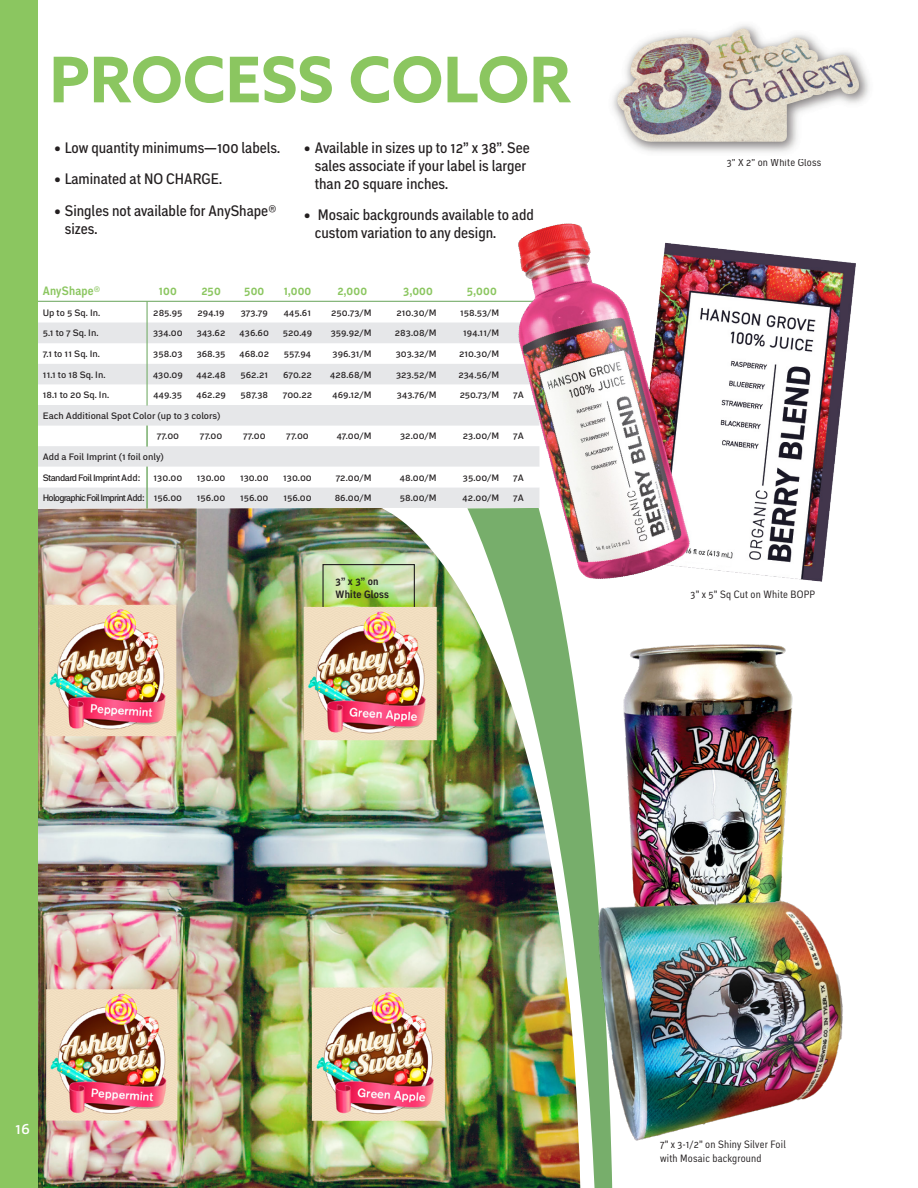
<style>
.page{position:relative;width:918px;height:1188px;background:#fff}
.page>*{position:absolute;margin:0;border:0;box-sizing:border-box;transform-origin:0 0}
.Bullets_2_-_Additional_Label_Products{font:700 63px "Azo Sans";color:#8bc660}
.t1{font:500 condensed 15px/18px "Embarcadero MVB Pro";color:#231f20}
.page_numbers{font:500 15px "Embarcadero MVB Pro";color:#fff}
.Center_Subheads_-_Numbers{font:700 condensed 12px "Embarcadero MVB Pro";color:#8bc660}
.Price_Chart_Subhead{font:700 condensed 12px "Embarcadero MVB Pro";letter-spacing:.015em;color:#8bc660}
.Product_Captions{font:condensed 10.5px "Embarcadero MVB Pro";letter-spacing:.02em;color:#231f20}
.Product_Captions-2{font:700 condensed 10.5px "Embarcadero MVB Pro";letter-spacing:.02em;color:#231f20}
.Price_Chart_body{font:500 9.15px "Embarcadero MVB Pro";color:#231f20}
.Right_Align_Cells_-_Thousands{font:500 9.15px "Embarcadero MVB Pro";color:#231f20}
.Left_Align_-_Products{font:500 9.15px "Embarcadero MVB Pro";letter-spacing:-.06em;color:#231f20}
.Left_Align_Cells_-__M{font:500 9.15px "Embarcadero MVB Pro";color:#231f20}
.Left_Align_-_Products-2{font:500 9.15px "Embarcadero MVB Pro";letter-spacing:-.08em;color:#231f20}
</style>
<div class="page">
<img style="left:38px;top:508px;width:429px;height:680px">
<img style="left:467px;top:508px;width:146px;height:680px">
<div style="left:322px;top:564px;width:93px;height:44px;border:1px solid #231f20"></div>
<svg style="left:38px;top:323px;width:476px;height:185px;fill:#e6e7e9"></svg>
<svg style="left:38px;top:467px;width:476px;height:20px"></svg>
<hr style="left:36px;top:301px;width:500px;height:1px;background:#77ae6b">
<hr style="left:146px;top:301px;width:2px;height:105px;background:#77ae6b">
<hr style="left:146px;top:426px;width:2px;height:21px;background:#77ae6b">
<hr style="left:146px;top:467px;width:2px;height:42px;background:#77ae6b">
<div style="left:0;top:0;width:38px;height:1188px;background:#8bc660"></div>
<img style="left:514px;top:223px;width:342px;height:361px">
<img style="left:612px;top:25px;width:257px;height:128px">
<img style="left:617px;top:29px;width:198px;height:113px">
<img style="left:607px;top:636px;width:186px;height:262px">
<img style="left:583px;top:898px;width:260px;height:250px">
<svg style="left:683px;top:554px;width:48px;height:13px"></svg>
<p class="Bullets_2_-_Additional_Label_Products" style="left:50px;top:38px;width:523px">PROCESS COLOR</p>
<p class="t1" style="left:54px;top:138px;width:228px">• Low quantity minimums—100 labels.</p>
<p class="t1" style="left:54px;top:169px;width:170px">• Laminated at NO CHARGE.</p>
<p class="t1" style="left:65px;top:201px;width:213px;text-indent:-11px">• Singles not available for AnyShape® sizes.</p>
<p class="t1" style="left:315px;top:138px;width:217px;text-indent:-11px">• Available in sizes up to 12” x 38”. See sales associate if your label is larger than 20 square inches.</p>
<p class="t1" style="left:315px;top:205px;width:221px;text-indent:-11px">• Mosaic backgrounds available to add custom variation to any design.</p>
<p class="Price_Chart_Subhead" style="left:43px;top:283px;width:59px">AnyShape®</p>
<p class="Center_Subheads_-_Numbers" style="left:159px;top:283px;width:19px">100</p>
<p class="Center_Subheads_-_Numbers" style="left:201px;top:283px;width:21px">250</p>
<p class="Center_Subheads_-_Numbers" style="left:244px;top:283px;width:22px">500</p>
<p class="Center_Subheads_-_Numbers" style="left:284px;top:283px;width:29px">1,000</p>
<p class="Center_Subheads_-_Numbers" style="left:337px;top:283px;width:31px">2,000</p>
<p class="Center_Subheads_-_Numbers" style="left:403px;top:283px;width:31px">3,000</p>
<p class="Center_Subheads_-_Numbers" style="left:467px;top:283px;width:31px">5,000</p>
<p class="Left_Align_-_Products" style="left:43px;top:306px;width:59px">Up to 5 Sq. In.</p>
<p class="Price_Chart_body" style="left:153px;top:306px;width:31px">285.95</p>
<p class="Price_Chart_body" style="left:198px;top:306px;width:29px">294.19</p>
<p class="Price_Chart_body" style="left:241px;top:306px;width:29px">373.79</p>
<p class="Price_Chart_body" style="left:284px;top:306px;width:29px">445.61</p>
<p class="Right_Align_Cells_-_Thousands" style="left:331px;top:306px;width:42px">250.73/M</p>
<p class="Right_Align_Cells_-_Thousands" style="left:396px;top:306px;width:42px">210.30/M</p>
<p class="Right_Align_Cells_-_Thousands" style="left:460px;top:306px;width:41px">158.53/M</p>
<p class="Left_Align_-_Products" style="left:43px;top:327px;width:57px">5.1 to 7 Sq. In.</p>
<p class="Price_Chart_body" style="left:153px;top:327px;width:31px">334.00</p>
<p class="Price_Chart_body" style="left:197px;top:327px;width:30px">343.62</p>
<p class="Price_Chart_body" style="left:240px;top:327px;width:31px">436.60</p>
<p class="Price_Chart_body" style="left:283px;top:327px;width:31px">520.49</p>
<p class="Right_Align_Cells_-_Thousands" style="left:331px;top:327px;width:42px">359.92/M</p>
<p class="Right_Align_Cells_-_Thousands" style="left:395px;top:327px;width:43px">283.08/M</p>
<p class="Right_Align_Cells_-_Thousands" style="left:463px;top:327px;width:37px">194.11/M</p>
<p class="Left_Align_-_Products" style="left:43px;top:347px;width:59px">7.1 to 11 Sq. In.</p>
<p class="Price_Chart_body" style="left:153px;top:347px;width:31px">358.03</p>
<p class="Price_Chart_body" style="left:197px;top:347px;width:30px">368.35</p>
<p class="Price_Chart_body" style="left:239px;top:347px;width:31px">468.02</p>
<p class="Price_Chart_body" style="left:284px;top:347px;width:29px">557.94</p>
<p class="Right_Align_Cells_-_Thousands" style="left:333px;top:347px;width:40px">396.31/M</p>
<p class="Right_Align_Cells_-_Thousands" style="left:396px;top:347px;width:42px">303.32/M</p>
<p class="Right_Align_Cells_-_Thousands" style="left:459px;top:347px;width:42px">210.30/M</p>
<p class="Left_Align_-_Products" style="left:43px;top:368px;width:64px">11.1 to 18 Sq. In.</p>
<p class="Price_Chart_body" style="left:153px;top:368px;width:31px">430.09</p>
<p class="Price_Chart_body" style="left:197px;top:368px;width:31px">442.48</p>
<p class="Price_Chart_body" style="left:240px;top:368px;width:29px">562.21</p>
<p class="Price_Chart_body" style="left:283px;top:368px;width:30px">670.22</p>
<p class="Right_Align_Cells_-_Thousands" style="left:330px;top:368px;width:43px">428.68/M</p>
<p class="Right_Align_Cells_-_Thousands" style="left:396px;top:368px;width:42px">323.52/M</p>
<p class="Right_Align_Cells_-_Thousands" style="left:458px;top:368px;width:42px">234.56/M</p>
<p class="Left_Align_-_Products" style="left:43px;top:389px;width:68px">18.1 to 20 Sq. In.</p>
<p class="Price_Chart_body" style="left:154px;top:389px;width:30px">449.35</p>
<p class="Price_Chart_body" style="left:196px;top:389px;width:31px">462.29</p>
<p class="Price_Chart_body" style="left:241px;top:389px;width:29px">587.38</p>
<p class="Price_Chart_body" style="left:283px;top:389px;width:31px">700.22</p>
<p class="Right_Align_Cells_-_Thousands" style="left:332px;top:389px;width:41px">469.12/M</p>
<p class="Right_Align_Cells_-_Thousands" style="left:397px;top:389px;width:41px">343.76/M</p>
<p class="Right_Align_Cells_-_Thousands" style="left:460px;top:389px;width:41px">250.73/M</p>
<p class="Left_Align_Cells_-__M" style="left:513px;top:389px;width:12px">7A</p>
<p class="Left_Align_Cells_-__M" style="left:43px;top:409px;width:179px">Each Additional Spot Color (up to 3 colors)</p>
<p class="Price_Chart_body" style="left:157px;top:430px;width:24px">77.00</p>
<p class="Price_Chart_body" style="left:200px;top:430px;width:24px">77.00</p>
<p class="Price_Chart_body" style="left:243px;top:430px;width:24px">77.00</p>
<p class="Price_Chart_body" style="left:286px;top:430px;width:24px">77.00</p>
<p class="Right_Align_Cells_-_Thousands" style="left:337px;top:430px;width:36px">47.00/M</p>
<p class="Right_Align_Cells_-_Thousands" style="left:400px;top:430px;width:38px">32.00/M</p>
<p class="Right_Align_Cells_-_Thousands" style="left:463px;top:430px;width:38px">23.00/M</p>
<p class="Left_Align_Cells_-__M" style="left:513px;top:430px;width:12px">7A</p>
<p class="Price_Chart_body" style="left:43px;top:450px;width:123px">Add a Foil Imprint (1 foil only)</p>
<p class="Left_Align_-_Products" style="left:43px;top:471px;width:99px">Standard Foil Imprint Add:</p>
<p class="Price_Chart_body" style="left:154px;top:471px;width:30px">130.00</p>
<p class="Price_Chart_body" style="left:197px;top:471px;width:30px">130.00</p>
<p class="Price_Chart_body" style="left:240px;top:471px;width:30px">130.00</p>
<p class="Price_Chart_body" style="left:283px;top:471px;width:30px">130.00</p>
<p class="Right_Align_Cells_-_Thousands" style="left:336px;top:471px;width:37px">72.00/M</p>
<p class="Right_Align_Cells_-_Thousands" style="left:400px;top:471px;width:38px">48.00/M</p>
<p class="Right_Align_Cells_-_Thousands" style="left:463px;top:471px;width:38px">35.00/M</p>
<p class="Left_Align_Cells_-__M" style="left:513px;top:471px;width:12px">7A</p>
<p class="Left_Align_-_Products-2" style="left:43px;top:491px;width:104px">Holographic Foil Imprint Add:</p>
<p class="Price_Chart_body" style="left:154px;top:491px;width:30px">156.00</p>
<p class="Price_Chart_body" style="left:197px;top:491px;width:30px">156.00</p>
<p class="Price_Chart_body" style="left:240px;top:491px;width:30px">156.00</p>
<p class="Price_Chart_body" style="left:283px;top:491px;width:30px">156.00</p>
<p class="Right_Align_Cells_-_Thousands" style="left:335px;top:491px;width:38px">86.00/M</p>
<p class="Right_Align_Cells_-_Thousands" style="left:400px;top:491px;width:38px">58.00/M</p>
<p class="Right_Align_Cells_-_Thousands" style="left:463px;top:491px;width:38px">42.00/M</p>
<p class="Left_Align_Cells_-__M" style="left:513px;top:491px;width:12px">7A</p>
<p class="Product_Captions-2" style="left:336px;top:574px;width:44px">3” x 3” on</p>
<p class="Product_Captions-2" style="left:336px;top:587px;width:55px">White Gloss</p>
<p class="Product_Captions" style="left:727px;top:155px;width:96px">3” X 2” on White Gloss</p>
<p class="Product_Captions" style="left:691px;top:587px;width:126px">3” x 5” Sq Cut on White BOPP</p>
<p class="page_numbers" style="left:15px;top:1118px;width:16px">16</p>
<p class="Product_Captions" style="left:660px;top:1137px;width:127px">7” x 3-1/2” on Shiny Silver Foil</p>
<p class="Product_Captions" style="left:660px;top:1151px;width:103px">with Mosaic background</p>
</div>
